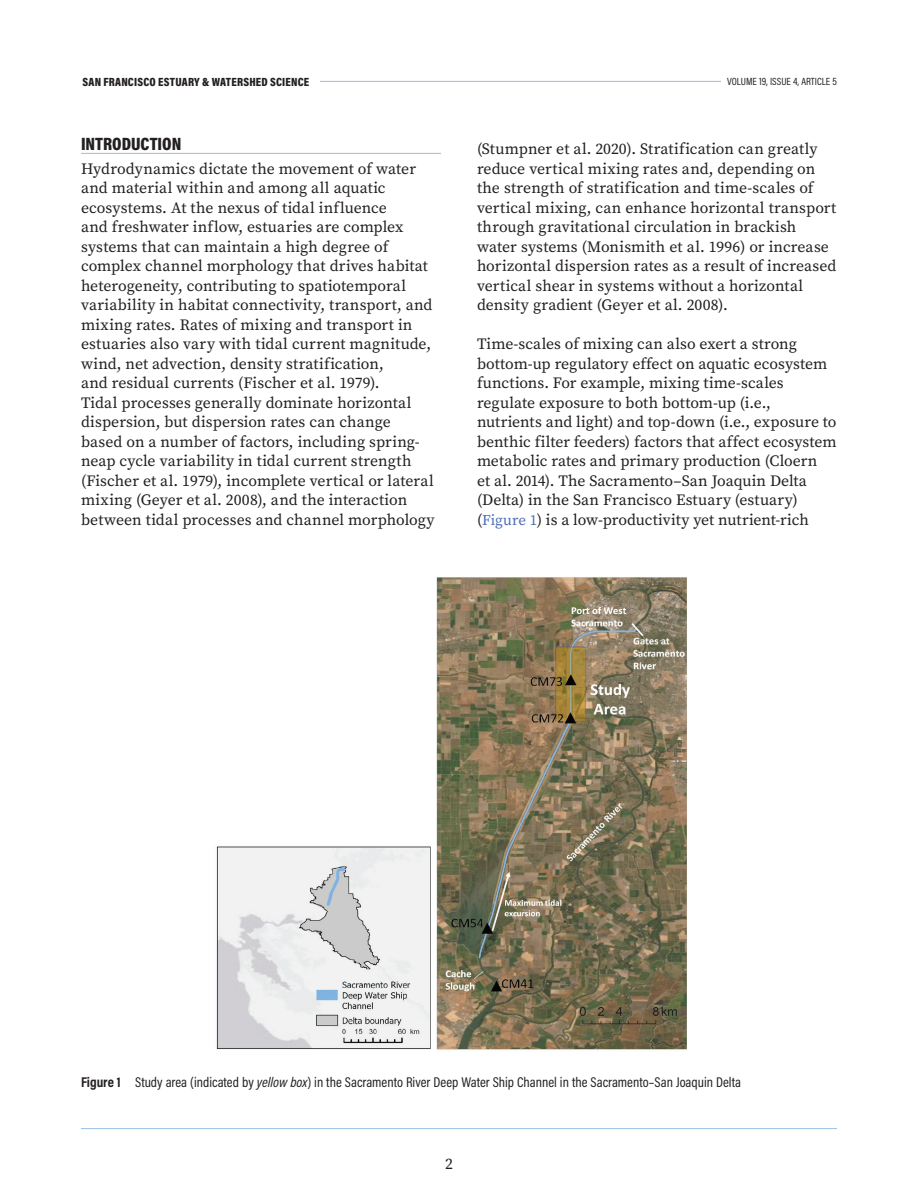
<style>
.page{position:relative;width:918px;height:1188px;background:#fff}
.page>*{position:absolute;margin:0;border:0;box-sizing:border-box;transform-origin:0 0}
.t1{font:900 18px "Acumin Pro Cond";color:#231f20}
.t2{font:15.75px/19.5px "Source Serif Pro";letter-spacing:.005em;color:#231f20}
.t3{font:14.25px "Acumin Pro Cond";color:#231f20}
.t4{font:900 12px "Acumin Pro Cond";letter-spacing:.015em;color:#231f20}
.t5{font:10.5px "Acumin Pro Cond";color:#231f20}
.s1{font-size:15px;color:#4d6db5}
.s2{font-weight:700}
.s3{font-style:italic}
</style>
<div class="page">
<hr style="left:81px;top:81px;width:743px;height:1px;background:#9abfe5">
<div style="left:81px;top:70px;width:239px;height:22px;background:#fff"></div>
<hr style="left:81px;top:1128px;width:756px;height:1px;background:#9abfe5">
<div style="left:722px;top:70px;width:115px;height:22px;background:#fff"></div>
<hr style="left:81px;top:153px;width:360px;height:1px;background:#9abfe5">
<img style="left:216px;top:577px;width:471px;height:473px">
<p class="t4" style="left:82px;top:74px;width:228px">SAN FRANCISCO ESTUARY &amp; WATERSHED SCIENCE</p>
<p class="t1" style="left:81px;top:132px;width:102px">INTRODUCTION</p>
<p class="t2" style="left:81px;top:159px;width:355px">Hydrodynamics dictate the movement of water and material within and among all aquatic ecosystems. At the nexus of tidal influence<br>and freshwater inflow, estuaries are complex systems that can maintain a high degree of complex channel morphology that drives habitat heterogeneity, contributing to spatiotemporal variability in habitat connectivity, transport, and mixing rates. Rates of mixing and transport in estuaries also vary with tidal current magnitude, wind, net advection, density stratification,<br>and residual currents (Fischer et al. 1979).<br>Tidal processes generally dominate horizontal dispersion, but dispersion rates can change based on a number of factors, including spring&shy;neap cycle variability in tidal current strength (Fischer et al. 1979), incomplete vertical or lateral mixing (Geyer et al. 2008), and the interaction between tidal processes and channel morphology</p>
<p class="t5" style="left:727px;top:75px;width:111px">VOLUME 19, ISSUE 4, ARTICLE 5</p>
<p class="t2" style="left:477px;top:139px;width:361px">(Stumpner et al. 2020). Stratification can greatly reduce vertical mixing rates and, depending on the strength of stratification and time-scales of vertical mixing, can enhance horizontal transport through gravitational circulation in brackish water systems (Monismith et al. 1996) or increase horizontal dispersion rates as a result of increased vertical shear in systems without a horizontal density gradient (Geyer et al. 2008).</p>
<p class="t2" style="left:477px;top:334px;width:361px">Time-scales of mixing can also exert a strong bottom-up regulatory effect on aquatic ecosystem functions. For example, mixing time-scales regulate exposure to both bottom-up (i.e., nutrients and light) and top-down (i.e., exposure to benthic filter feeders) factors that affect ecosystem metabolic rates and primary production (Cloern<br>et al. 2014). The Sacramento–San Joaquin Delta (Delta) in the San Francisco Estuary (estuary) (<span class="s1">Figure 1</span>) is a low-productivity yet nutrient-rich</p>
<p class="t3" style="left:81px;top:1073px;width:662px"><span class="s2">Figure 1</span> Study area (indicated by <span class="s3">yellow box</span>) in the Sacramento River Deep Water Ship Channel in the Sacramento–San Joaquin Delta</p>
<p class="t2" style="left:445px;top:1153px;width:9px">2</p>
</div>
